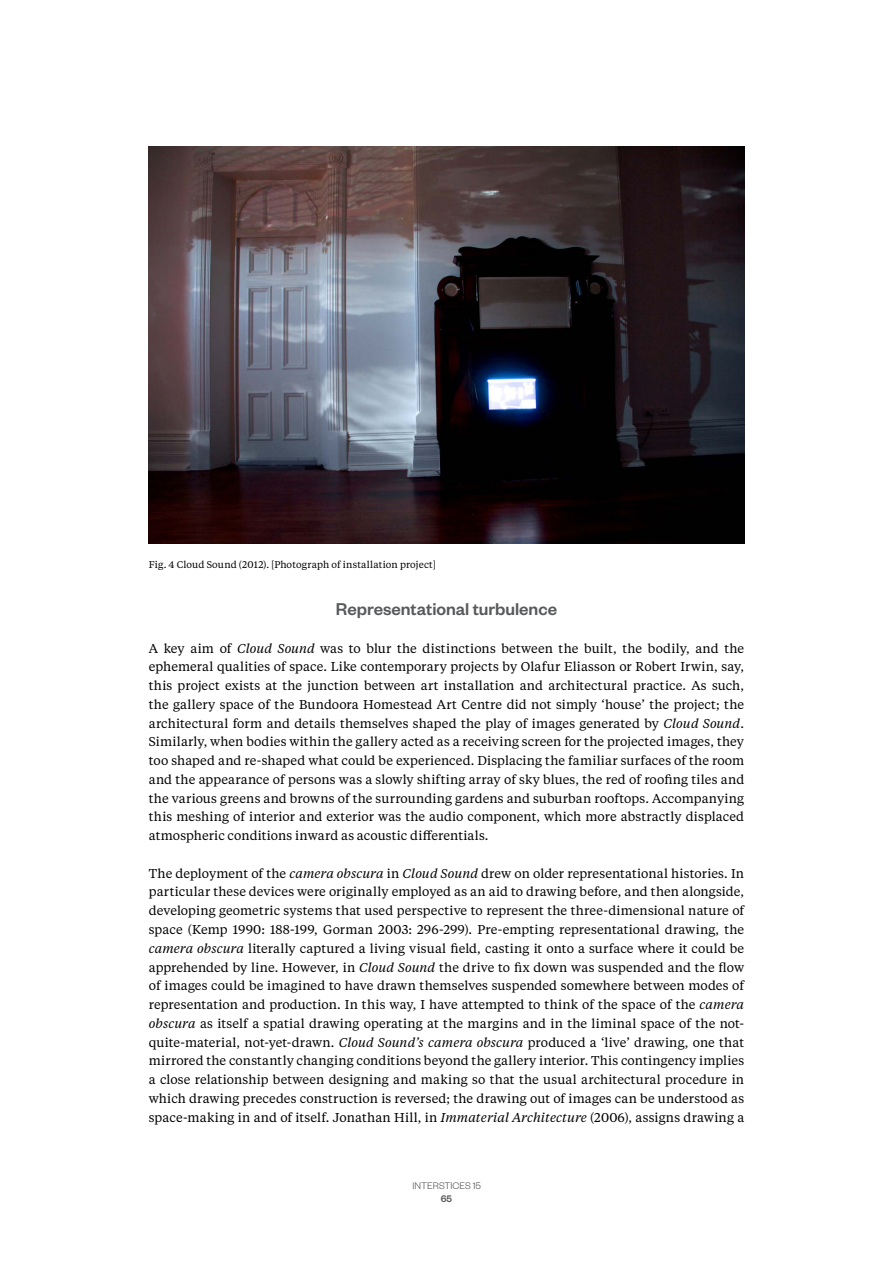
<style>
.page{position:relative;width:893px;height:1263px;background:#fff}
.page>*{position:absolute;margin:0;border:0;box-sizing:border-box;transform-origin:0 0}
.t1{font:500 18.75px "Founders Grotesk";color:#58595b}
.t2{font:12.75px/18.8px "Tiempos Text";letter-spacing:.015em;color:#000;text-align:justify}
.t3{font:300 10.5px "Founders Grotesk";color:#58595b}
.t4{font:500 10.5px "Founders Grotesk";color:#58595b}
.t5{font:9.75px "Tiempos Text";letter-spacing:.015em;color:#000}
.s1{font-style:italic}
</style>
<div class="page">
<img style="left:149px;top:146px;width:595px;height:397px">
<p class="t5" style="left:149px;top:558px;width:288px">Fig. 4 Cloud Sound (2012). [Photograph of installation project]</p>
<h1 class="t1" style="left:336px;top:597px;width:223px">Representational turbulence</h1>
<p class="t2" style="left:149px;top:638px;width:597px">A key aim of <span class="s1">Cloud Sound</span> was to blur the distinctions between the built, the bodily, and the ephemeral qualities of space. Like contemporary projects by Olafur Eliasson or Robert Irwin, say, this project exists at the junction between art installation and architectural practice. As such, the gallery space of the Bundoora Homestead Art Centre did not simply ‘house’ the project; the architectural form and details themselves shaped the play of images generated by <span class="s1">Cloud Sound</span>.<br>Similarly, when bodies within the gallery acted as a receiving screen for the projected images, they too shaped and re-shaped what could be experienced. Displacing the familiar surfaces of the room and the appearance of persons was a slowly shifting array of sky blues, the red of roofing tiles and the various greens and browns of the surrounding gardens and suburban rooftops. Accompanying this meshing of interior and exterior was the audio component, which more abstractly displaced atmospheric conditions inward as acoustic differentials.</p>
<p class="t2" style="left:149px;top:863px;width:597px">The deployment of the <span class="s1">camera obscura</span> in <span class="s1">Cloud Sound</span> drew on older representational histories. In particular these devices were originally employed as an aid to drawing before, and then alongside, developing geometric systems that used perspective to represent the three-dimensional nature of space (Kemp 1990: 188-199, Gorman 2003: 296-299). Pre-empting representational drawing, the <span class="s1">camera obscura</span> literally captured a living visual field, casting it onto a surface where it could be apprehended by line. However, in <span class="s1">Cloud Sound</span> the drive to fix down was suspended and the flow of images could be imagined to have drawn themselves suspended somewhere between modes of representation and production. In this way, I have attempted to think of the space of the <span class="s1">camera obscura</span> as itself a spatial drawing operating at the margins and in the liminal space of the not&shy;quite-material, not-yet-drawn. <span class="s1">Cloud Sound’s camera obscura</span> produced a ‘live’ drawing, one that mirrored the constantly changing conditions beyond the gallery interior. This contingency implies a close relationship between designing and making so that the usual architectural procedure in which drawing precedes construction is reversed; the drawing out of images can be understood as space-making in and of itself. Jonathan Hill, in <span class="s1">Immaterial Architecture</span> (2006), assigns drawing a</p>
<p class="t3" style="left:412px;top:1179px;width:70px">INTERSTICES 15</p>
<p class="t4" style="left:441px;top:1192px;width:13px">65</p>
</div>
